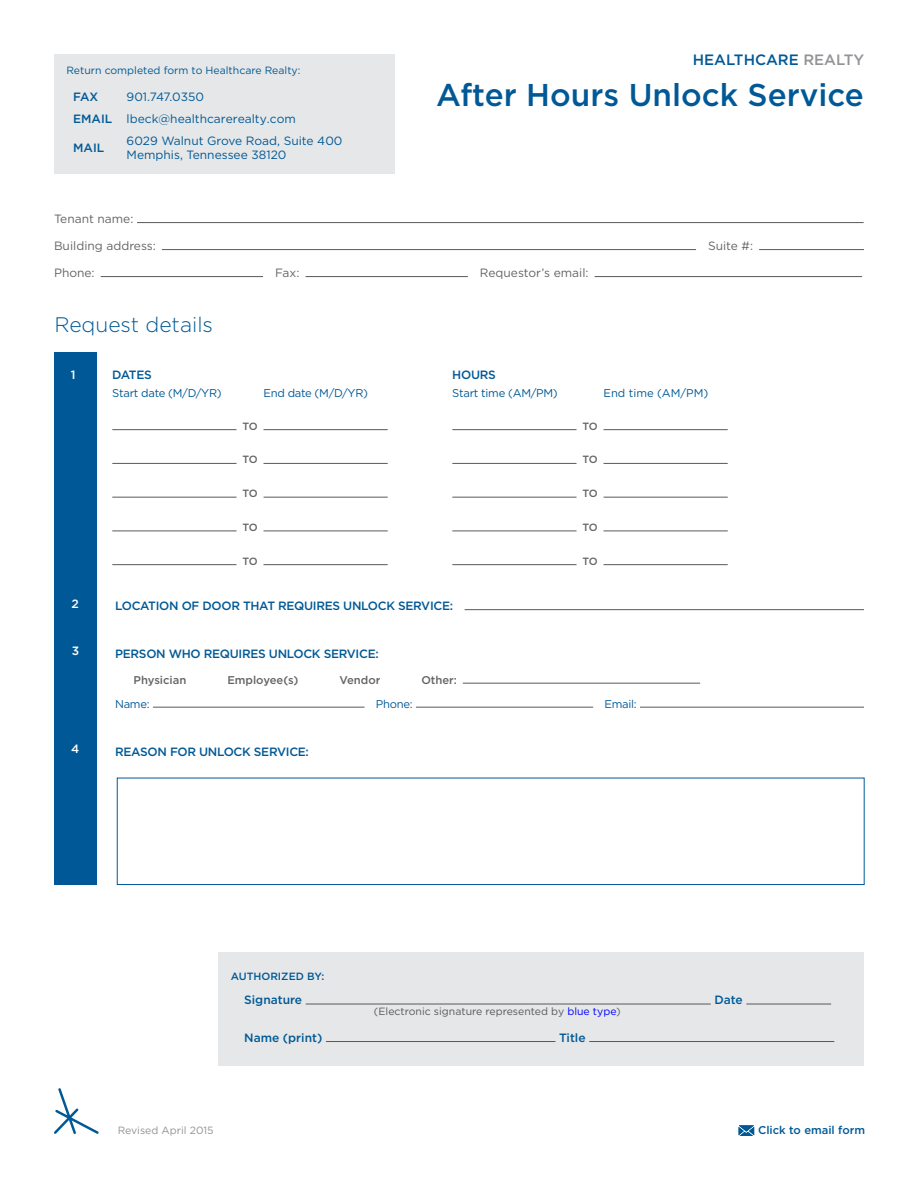
<style>
.page{position:relative;width:918px;height:1188px;background:#fff}
.page>*{position:absolute;margin:0;border:0;box-sizing:border-box;transform-origin:0 0}
.t1{font:500 31.5px "Gotham";color:#005996}
.t2{font:300 21px "Gotham";color:#005996}
.t3{font:500 15px "Gotham";color:#005996}
.t4{font:500 12px "Gotham";letter-spacing:-.025em;color:#005996}
.t5{font:12px/21.8px "Gotham";color:#005996}
.t6{font:12px "Gotham";color:#636466}
.t7{font:500 12px "Gotham";color:#005996}
.t8{font:500 12px "Gotham";color:#fff}
.t9{font:11.25px "Gotham";letter-spacing:-.025em;color:#005996}
.t10{font:500 11.25px "Gotham";color:#636466}
.t11{font:500 11.25px "Gotham";color:#005996}
.t12{font:11.25px "Gotham";color:#005996}
.t13{font:10.5px "Gotham";color:#58595b}
.t14{font:10.5px "Gotham";color:#005996}
.t15{font:500 10.5px "Gotham";letter-spacing:-.04em;color:#636466}
.t16{font:10.5px "Gotham";color:#919396}
.t17{font:500 10.5px "Gotham";color:#005996}
.s1{font-weight:500}
.s2{color:#919396}
.s3{color:#00f}
</style>
<div class="page">
<svg style="left:54px;top:1088px;width:45px;height:46px"></svg>
<svg style="left:739px;top:1125px;width:15px;height:11px"></svg>
<div style="left:54px;top:352px;width:42px;height:533px;background:#005996"></div>
<hr style="left:112px;top:429px;width:125px;height:1px;background:#58595b">
<hr style="left:112px;top:463px;width:125px;height:1px;background:#58595b">
<hr style="left:112px;top:497px;width:125px;height:1px;background:#58595b">
<hr style="left:112px;top:531px;width:125px;height:1px;background:#58595b">
<hr style="left:112px;top:564px;width:125px;height:1px;background:#58595b">
<hr style="left:264px;top:429px;width:124px;height:1px;background:#58595b">
<hr style="left:264px;top:463px;width:124px;height:1px;background:#58595b">
<hr style="left:264px;top:497px;width:124px;height:1px;background:#58595b">
<hr style="left:264px;top:531px;width:124px;height:1px;background:#58595b">
<hr style="left:264px;top:564px;width:124px;height:1px;background:#58595b">
<hr style="left:452px;top:429px;width:125px;height:1px;background:#58595b">
<hr style="left:452px;top:463px;width:125px;height:1px;background:#58595b">
<hr style="left:452px;top:497px;width:125px;height:1px;background:#58595b">
<hr style="left:452px;top:531px;width:125px;height:1px;background:#58595b">
<hr style="left:452px;top:564px;width:125px;height:1px;background:#58595b">
<hr style="left:604px;top:429px;width:124px;height:1px;background:#58595b">
<hr style="left:604px;top:463px;width:124px;height:1px;background:#58595b">
<hr style="left:604px;top:497px;width:124px;height:1px;background:#58595b">
<hr style="left:604px;top:531px;width:124px;height:1px;background:#58595b">
<hr style="left:604px;top:564px;width:124px;height:1px;background:#58595b">
<hr style="left:465px;top:609px;width:399px;height:1px;background:#58595b">
<hr style="left:463px;top:683px;width:237px;height:1px;background:#58595b">
<hr style="left:153px;top:707px;width:211px;height:1px;background:#58595b">
<hr style="left:416px;top:707px;width:177px;height:1px;background:#58595b">
<hr style="left:640px;top:707px;width:224px;height:1px;background:#58595b">
<div style="left:117px;top:778px;width:748px;height:107px;border:1px solid #005996"></div>
<div style="left:218px;top:953px;width:646px;height:113px;background:#e6e7e8"></div>
<hr style="left:306px;top:1004px;width:405px;height:1px;background:#58595b">
<hr style="left:746px;top:1004px;width:85px;height:1px;background:#58595b">
<hr style="left:326px;top:1041px;width:229px;height:1px;background:#58595b">
<hr style="left:589px;top:1041px;width:245px;height:1px;background:#58595b">
<hr style="left:137px;top:222px;width:727px;height:1px;background:#58595b">
<hr style="left:162px;top:249px;width:534px;height:1px;background:#58595b">
<hr style="left:759px;top:249px;width:105px;height:1px;background:#58595b">
<hr style="left:101px;top:276px;width:162px;height:1px;background:#58595b">
<hr style="left:306px;top:276px;width:162px;height:1px;background:#58595b">
<hr style="left:595px;top:276px;width:267px;height:1px;background:#58595b">
<div style="left:54px;top:54px;width:340px;height:120px;background:#e6e7e8"></div>
<p class="t14" style="left:66px;top:63px;width:236px">Return completed form to Healthcare Realty:</p>
<p class="t4" style="left:73px;top:89px;width:26px">FAX</p>
<p class="t5" style="left:73px;top:86px;width:224px;text-indent:53px">901.747.0350<br><span class="s1">EMAIL</span> lbeck@healthcarerealty.com</p>
<p class="t4" style="left:73px;top:140px;width:33px">MAIL</p>
<p class="t5" style="left:127px;top:134px;width:217px;line-height:13.5px">6029 Walnut Grove Road, Suite 400<br>Memphis, Tennessee 38120</p>
<p class="t3" style="left:693px;top:50px;width:173px">HEALTHCARE <span class="s2">REALTY</span></p>
<p class="t1" style="left:436px;top:74px;width:429px">After Hours Unlock Service</p>
<p class="t6" style="left:54px;top:211px;width:81px">Tenant name:</p>
<p class="t6" style="left:54px;top:238px;width:103px">Building address:</p>
<p class="t6" style="left:708px;top:238px;width:47px">Suite #:</p>
<p class="t6" style="left:54px;top:265px;width:42px">Phone:</p>
<p class="t6" style="left:275px;top:265px;width:26px">Fax:</p>
<p class="t6" style="left:480px;top:265px;width:110px">Requestor’s email:</p>
<p class="t2" style="left:54px;top:311px;width:160px">Request details</p>
<p class="t8" style="left:71px;top:367px;width:6px">1</p>
<p class="t4" style="left:112px;top:367px;width:41px">DATES</p>
<p class="t4" style="left:452px;top:367px;width:45px">HOURS</p>
<p class="t9" style="left:112px;top:386px;width:111px">Start date (M/D/YR)</p>
<p class="t9" style="left:264px;top:386px;width:106px">End date (M/D/YR)</p>
<p class="t9" style="left:452px;top:386px;width:107px">Start time (AM/PM)</p>
<p class="t12" style="left:604px;top:386px;width:106px">End time (AM/PM)</p>
<p class="t15" style="left:242px;top:419px;width:17px">TO</p>
<p class="t15" style="left:582px;top:419px;width:17px">TO</p>
<p class="t15" style="left:242px;top:453px;width:17px">TO</p>
<p class="t15" style="left:582px;top:453px;width:17px">TO</p>
<p class="t15" style="left:242px;top:487px;width:17px">TO</p>
<p class="t15" style="left:582px;top:487px;width:17px">TO</p>
<p class="t15" style="left:242px;top:520px;width:17px">TO</p>
<p class="t15" style="left:582px;top:520px;width:17px">TO</p>
<p class="t15" style="left:242px;top:554px;width:17px">TO</p>
<p class="t15" style="left:582px;top:554px;width:17px">TO</p>
<p class="t4" style="left:115px;top:598px;width:340px">LOCATION OF DOOR THAT REQUIRES UNLOCK SERVICE:</p>
<p class="t4" style="left:115px;top:646px;width:265px">PERSON WHO REQUIRES UNLOCK SERVICE:</p>
<p class="t10" style="left:134px;top:672px;width:54px">Physician</p>
<p class="t10" style="left:227px;top:672px;width:73px">Employee(s)</p>
<p class="t10" style="left:339px;top:672px;width:43px">Vendor</p>
<p class="t10" style="left:421px;top:672px;width:37px">Other:</p>
<p class="t9" style="left:115px;top:696px;width:36px">Name:</p>
<p class="t9" style="left:376px;top:696px;width:38px">Phone:</p>
<p class="t9" style="left:605px;top:696px;width:34px">Email:</p>
<p class="t4" style="left:115px;top:743px;width:195px">REASON FOR UNLOCK SERVICE:</p>
<p class="t8" style="left:71px;top:596px;width:9px">2</p>
<p class="t8" style="left:72px;top:643px;width:9px">3</p>
<p class="t8" style="left:71px;top:741px;width:10px">4</p>
<p class="t17" style="left:231px;top:970px;width:95px">AUTHORIZED BY:</p>
<p class="t7" style="left:244px;top:992px;width:59px">Signature</p>
<p class="t4" style="left:714px;top:992px;width:30px">Date</p>
<p class="t7" style="left:244px;top:1030px;width:80px">Name (print)</p>
<p class="t4" style="left:559px;top:1030px;width:28px">Title</p>
<p class="t13" style="left:374px;top:1005px;width:248px">(Electronic signature represented by <span class="s3">blue type</span>)</p>
<p class="t16" style="left:118px;top:1123px;width:98px">Revised April 2015</p>
<p class="t11" style="left:758px;top:1123px;width:109px">Click to email form</p>
</div>
